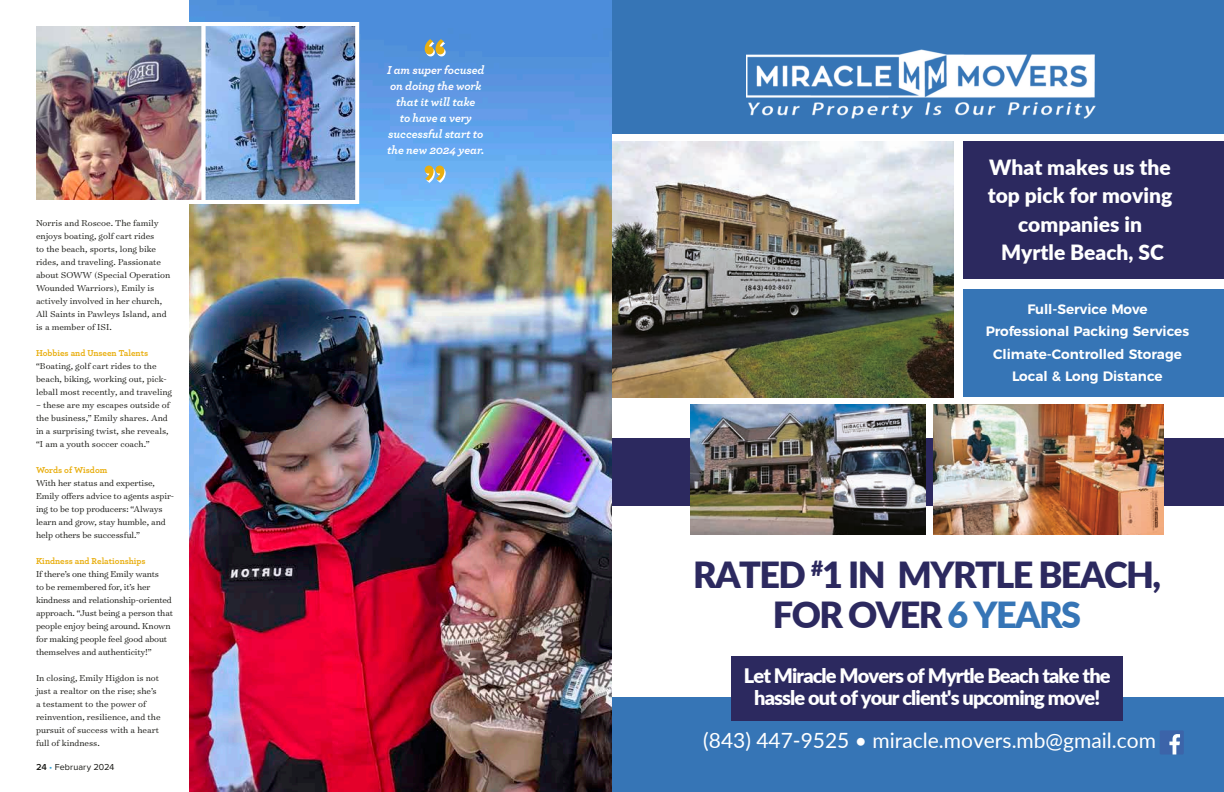
<style>
.page{position:relative;width:1224px;height:792px;background:#fff}
.page>*{position:absolute;margin:0;border:0;box-sizing:border-box;transform-origin:0 0}
.t1{font:900 36px/39.2px "Lato";letter-spacing:-.045em;color:#2c295f;text-align:center}
.t2{font:900 21px/28.4px "Lato";color:#fff;text-align:center}
.t3{font:21px "Lato";color:#fff}
.t4{font:900 20px/22px "Lato";letter-spacing:-.045em;color:#fff;text-align:center}
.t5{font:600 13.6px/22.5px "Montserrat";color:#fff;text-align:center}
.t6{font:italic 700 12px/16px "Archer Pro";letter-spacing:-.01em;color:#fff;text-align:center}
.t7{font:300 9.8px/13px "Surveyor Text";letter-spacing:-.005em;color:#171713}
.t8{font:700 9px "Archer Pro";color:#e9af11}
.t9{font:9px "Proxima Nova";letter-spacing:.01em;color:#171713}
.s1{font-weight:600}
.s2{color:#31a5d9}
.s3{color:#3675b6}
</style>
<div class="page">
<img style="left:190px;top:0;width:422px;height:792px">
<img style="left:36px;top:20px;width:325px;height:186px">
<svg style="left:425px;top:166px;width:21px;height:17px"></svg>
<svg style="left:425px;top:39px;width:21px;height:17px"></svg>
<div style="left:612px;top:698px;width:612px;height:94px;background:#3675b6"></div>
<svg style="left:1160px;top:731px;width:24px;height:23px"></svg>
<div style="left:731px;top:656px;width:392px;height:64px;background:#2c295f"></div>
<img style="left:613px;top:142px;width:341px;height:255px">
<div style="left:612px;top:0;width:612px;height:134px;background:#3675b6"></div>
<img style="left:747px;top:49px;width:349px;height:70px">
<div style="left:963px;top:142px;width:261px;height:137px;background:#2c295f"></div>
<div style="left:613px;top:438px;width:611px;height:67px;background:#2c295f"></div>
<img style="left:933px;top:405px;width:231px;height:129px">
<img style="left:690px;top:405px;width:236px;height:129px">
<div style="left:963px;top:289px;width:261px;height:108px;background:#3675b6"></div>
<p class="t7" style="left:36px;top:216px;width:136px">Norris and Roscoe. The family enjoys boating, golf cart rides<br>to the beach, sports, long bike rides, and traveling. Passionate about SOWW (Special Operation<br>Wounded Warriors), Emily is actively involved in her church,<br>All Saints in Pawleys Island, and is a member of ISI.</p>
<p class="t8" style="left:36px;top:346px;width:114px">Hobbies and Unseen Talents</p>
<p class="t7" style="left:36px;top:359px;width:138px">“Boating, golf cart rides to the beach, biking, working out, pick&shy;leball most recently, and traveling</p>
<p class="t7" style="left:36px;top:398px;width:135px">– these are my escapes outside of the business,” Emily shares. And in a surprising twist, she reveals, “I am a youth soccer coach.”</p>
<p class="t8" style="left:36px;top:463px;width:73px">Words of Wisdom</p>
<p class="t7" style="left:36px;top:476px;width:140px">With her status and expertise,<br>Emily offers advice to agents aspir&shy;ing to be top producers: “Always learn and grow, stay humble, and help others be successful.”</p>
<p class="t8" style="left:36px;top:554px;width:111px">Kindness and Relationships</p>
<p class="t7" style="left:36px;top:567px;width:139px">If there’s one thing Emily wants<br>to be remembered for, it’s her kindness and relationship-oriented approach. “Just being a person that people enjoy being around. Known for making people feel good about themselves and authenticity!”</p>
<p class="t7" style="left:36px;top:671px;width:126px">In closing, Emily Higdon is not just a realtor on the rise; she’s a testament to the power of reinvention, resilience, and the pursuit of success with a heart full of kindness.</p>
<p class="t9" style="left:36px;top:762px;width:80px"><span class="s1">24</span> <span class="s2">•</span> February 2024</p>
<p class="t6" style="left:387px;top:61px;width:99px">I am super focused on doing the work that it will take<br>to have a very successful start to the new 2024 year.</p>
<h2 class="t2" style="left:988px;top:152px;width:186px">What makes us the top pick for moving companies in<br>Myrtle Beach, SC</h2>
<h3 class="t5" style="left:986px;top:297px;width:205px">Full-Service Move<br>Professional Packing Services<br>Climate-Controlled Storage<br>Local &amp; Long Distance</h3>
<h1 class="t1" style="left:693px;top:554px;width:469px">RATED <sup>#</sup>1 IN MYRTLE BEACH,<br>FOR OVER <span class="s3">6 YEARS</span></h1>
<h3 class="t4" style="left:744px;top:664px;width:368px">Let Miracle Movers of Myrtle Beach take the hassle out of your client's upcoming move!</h3>
<h2 class="t3" style="left:703px;top:726px;width:454px">(843) 447-9525 • miracle.movers.mb@gmail.com</h2>
</div>
